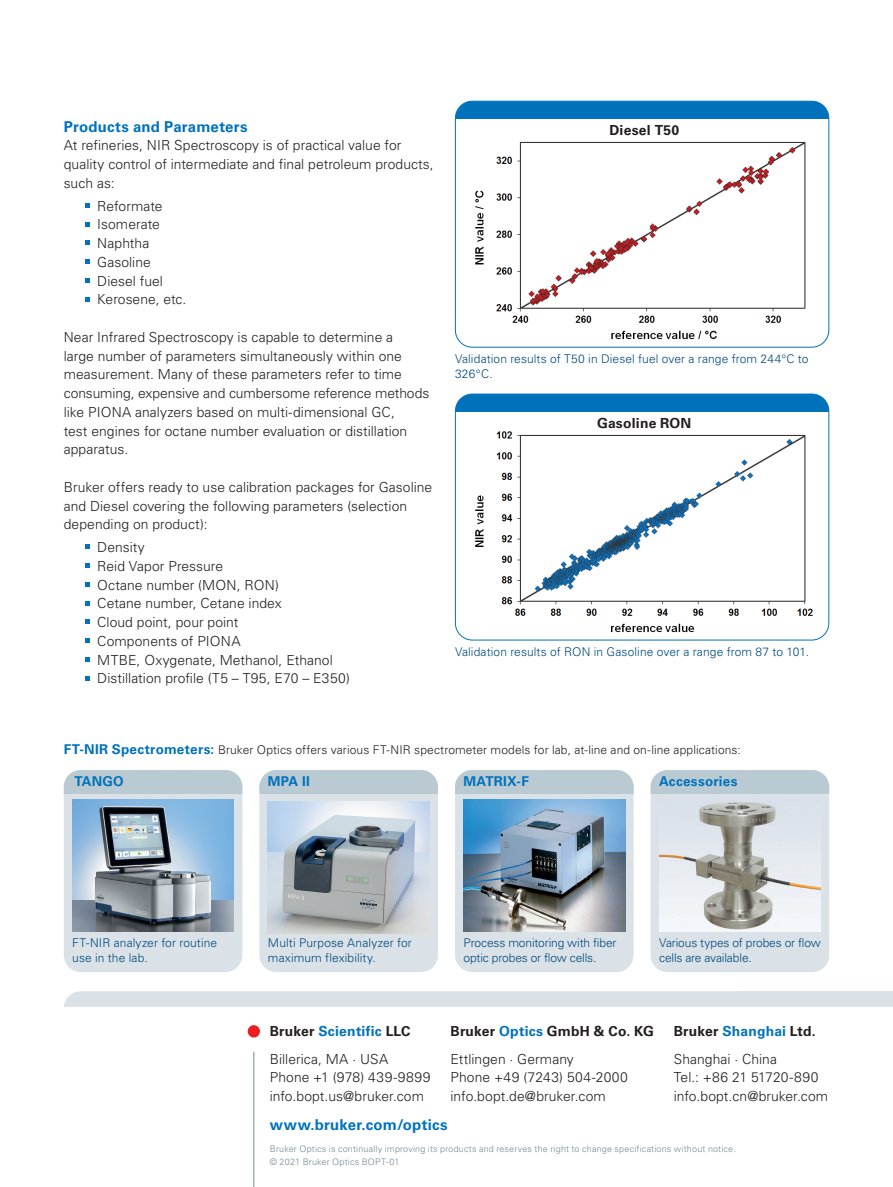
<style>
.page{position:relative;width:893px;height:1187px;background:#fff}
.page>*{position:absolute;margin:0;border:0;box-sizing:border-box;transform-origin:0 0}
.t1{font:700 15px "Univers LT Std";letter-spacing:.015em;color:#0072bc}
.t2{font:300 13.8px/18.8px "Univers LT Std";color:#231f20}
.t3{font:700 13.8px "Univers LT Std";letter-spacing:.015em;color:#231f20}
.t4{font:700 13.5px "Univers LT Std";letter-spacing:.02em;color:#0072bc}
.t5{font:300 12px/15px "Univers LT Std";letter-spacing:.005em;color:#004a7f}
.t6{font:300 12px "Univers LT Std";letter-spacing:.01em;color:#231f20}
.t7{font:300 9px/13.5px "Univers LT Std";letter-spacing:.02em;color:#738a95}
.s1{font-weight:700;font-size:13.5px;color:#0072bc}
.s2{font-weight:700}
.s3{font-weight:700;color:#0072bc}
</style>
<div class="page">
<div style="left:64px;top:770px;width:178px;height:202px;background:#dae2e7;border-radius:17px"></div>
<div style="left:64px;top:770px;width:178px;height:23px;background:#bacad2"></div>
<div style="left:259px;top:770px;width:179px;height:202px;background:#dae2e7;border-radius:17px"></div>
<div style="left:259px;top:770px;width:179px;height:23px;background:#bacad2"></div>
<div style="left:455px;top:770px;width:179px;height:202px;background:#dae2e7;border-radius:17px"></div>
<div style="left:455px;top:770px;width:179px;height:23px;background:#bacad2"></div>
<div style="left:651px;top:770px;width:178px;height:202px;background:#dae2e7;border-radius:17px"></div>
<div style="left:651px;top:770px;width:178px;height:23px;background:#bacad2"></div>
<img style="left:72px;top:799px;width:162px;height:132px">
<img style="left:463px;top:799px;width:162px;height:132px">
<img style="left:659px;top:802px;width:162px;height:129px">
<img style="left:475px;top:431px;width:338px;height:202px">
<img style="left:475px;top:141px;width:331px;height:199px">
<div style="left:455px;top:394px;width:374px;height:17px;background:#0072bc"></div>
<div style="left:455px;top:393px;width:374px;height:247px;border:1px solid #0072bc;border-radius:17px"></div>
<div style="left:455px;top:101px;width:374px;height:17px;background:#0072bc"></div>
<div style="left:455px;top:101px;width:374px;height:246px;border:1px solid #0072bc;border-radius:17px"></div>
<svg style="left:85px;top:203px;width:5px;height:4px"></svg>
<svg style="left:85px;top:222px;width:5px;height:4px"></svg>
<svg style="left:85px;top:240px;width:5px;height:5px"></svg>
<svg style="left:85px;top:259px;width:5px;height:5px"></svg>
<svg style="left:85px;top:278px;width:5px;height:4px"></svg>
<svg style="left:85px;top:297px;width:5px;height:4px"></svg>
<svg style="left:85px;top:544px;width:5px;height:5px"></svg>
<svg style="left:85px;top:563px;width:5px;height:4px"></svg>
<svg style="left:85px;top:582px;width:5px;height:4px"></svg>
<svg style="left:85px;top:601px;width:5px;height:4px"></svg>
<svg style="left:85px;top:619px;width:5px;height:5px"></svg>
<svg style="left:85px;top:638px;width:5px;height:4px"></svg>
<svg style="left:85px;top:657px;width:5px;height:4px"></svg>
<svg style="left:85px;top:676px;width:5px;height:4px"></svg>
<img style="left:268px;top:801px;width:161px;height:132px">
<div style="left:64px;top:991px;width:776px;height:34px;background:#dae2e7;border-radius:17px"></div>
<div style="left:738px;top:991px;width:155px;height:34px;background:#dae2e7"></div>
<div style="left:64px;top:1007px;width:829px;height:18px;background:#fff"></div>
<hr style="left:253px;top:1051px;width:1px;height:135px;background:#738a95">
<div style="left:248px;top:1025px;width:12px;height:12px;background:#ee1d23;border-radius:50%"></div>
<p class="t1" style="left:64px;top:118px;width:185px">Products and Parameters</p>
<p class="t3" style="left:609px;top:122px;width:71px">Diesel T50</p>
<p class="t2" style="left:64px;top:136px;width:372px">At refineries, NIR Spectroscopy is of practical value for quality control of intermediate and final petroleum products, such as:</p>
<p class="t2" style="left:97px;top:196px;width:91px">Reformate<br>Isomerate<br>Naphtha<br>Gasoline<br>Diesel fuel<br>Kerosene, etc.</p>
<p class="t2" style="left:64px;top:327px;width:367px">Near Infrared Spectroscopy is capable to determine a<br>large number of parameters simultaneously within one measurement. Many of these parameters refer to time consuming, expensive and cumbersome reference methods like PIONA analyzers based on multi-dimensional GC,<br>test engines for octane number evaluation or distillation apparatus.</p>
<p class="t2" style="left:64px;top:477px;width:370px">Bruker offers ready to use calibration packages for Gasoline and Diesel covering the following parameters (selection depending on product):</p>
<p class="t2" style="left:97px;top:537px;width:254px">Density<br>Reid Vapor Pressure<br>Octane number (MON, RON)<br>Cetane number, Cetane index<br>Cloud point, pour point<br>Components of PIONA<br>MTBE, Oxygenate, Methanol, Ethanol<br>Distillation profile (T5 – T95, E70 – E350)</p>
<p class="t5" style="left:455px;top:350px;width:355px;line-height:15.8px">Validation results of T50 in Diesel fuel over a range from 244°C to<br>326°C.</p>
<p class="t3" style="left:597px;top:415px;width:96px">Gasoline RON</p>
<p class="t5" style="left:455px;top:643px;width:355px">Validation results of RON in Gasoline over a range from 87 to 101.</p>
<p class="t6" style="left:64px;top:742px;width:679px"><span class="s1">FT-NIR Spectrometers:</span> Bruker Optics offers various FT-NIR spectrometer models for lab, at-line and on-line applications:</p>
<p class="t4" style="left:74px;top:773px;width:51px">TANGO</p>
<p class="t4" style="left:268px;top:773px;width:44px">MPA II</p>
<p class="t4" style="left:463px;top:773px;width:67px">MATRIX-F</p>
<p class="t4" style="left:659px;top:773px;width:80px">Accessories</p>
<p class="t5" style="left:72px;top:935px;width:146px">FT-NIR analyzer for routine use in the lab.</p>
<p class="t5" style="left:268px;top:935px;width:145px">Multi Purpose Analyzer for maximum flexibility.</p>
<p class="t5" style="left:463px;top:935px;width:155px">Process monitoring with fiber optic probes or flow cells.</p>
<p class="t5" style="left:659px;top:935px;width:163px">Various types of probes or flow cells are available.</p>
<p class="t2" style="left:270px;top:1017px;width:142px;line-height:27.3px"><span class="s2">Bruker</span> <span class="s3">Scientific</span> <span class="s2">LLC<br></span>Billerica, MA · USA</p>
<p class="t2" style="left:270px;top:1067px;width:162px">Phone +1 (978) 439-9899 info.bopt.us@bruker.com</p>
<p class="t2" style="left:451px;top:1017px;width:205px;line-height:27.3px"><span class="s2">Bruker</span> <span class="s3">Optics</span> <span class="s2">GmbH &amp; Co. KG<br></span>Ettlingen · Germany</p>
<p class="t2" style="left:451px;top:1067px;width:179px">Phone +49 (7243) 504-2000 info.bopt.de@bruker.com</p>
<p class="t1" style="left:270px;top:1115px;width:179px">www.bruker.com/optics</p>
<p class="t2" style="left:674px;top:1017px;width:143px;line-height:27.3px"><span class="s2">Bruker</span> <span class="s3">Shanghai</span> <span class="s2">Ltd.<br></span>Shanghai · China</p>
<p class="t2" style="left:674px;top:1067px;width:156px">Tel.: +86 21 51720-890 info.bopt.cn@bruker.com</p>
<p class="t7" style="left:270px;top:1141px;width:468px">Bruker Optics is continually improving its products and reserves the right to change specifications without notice. © 2021 Bruker Optics BOPT-01</p>
</div>
